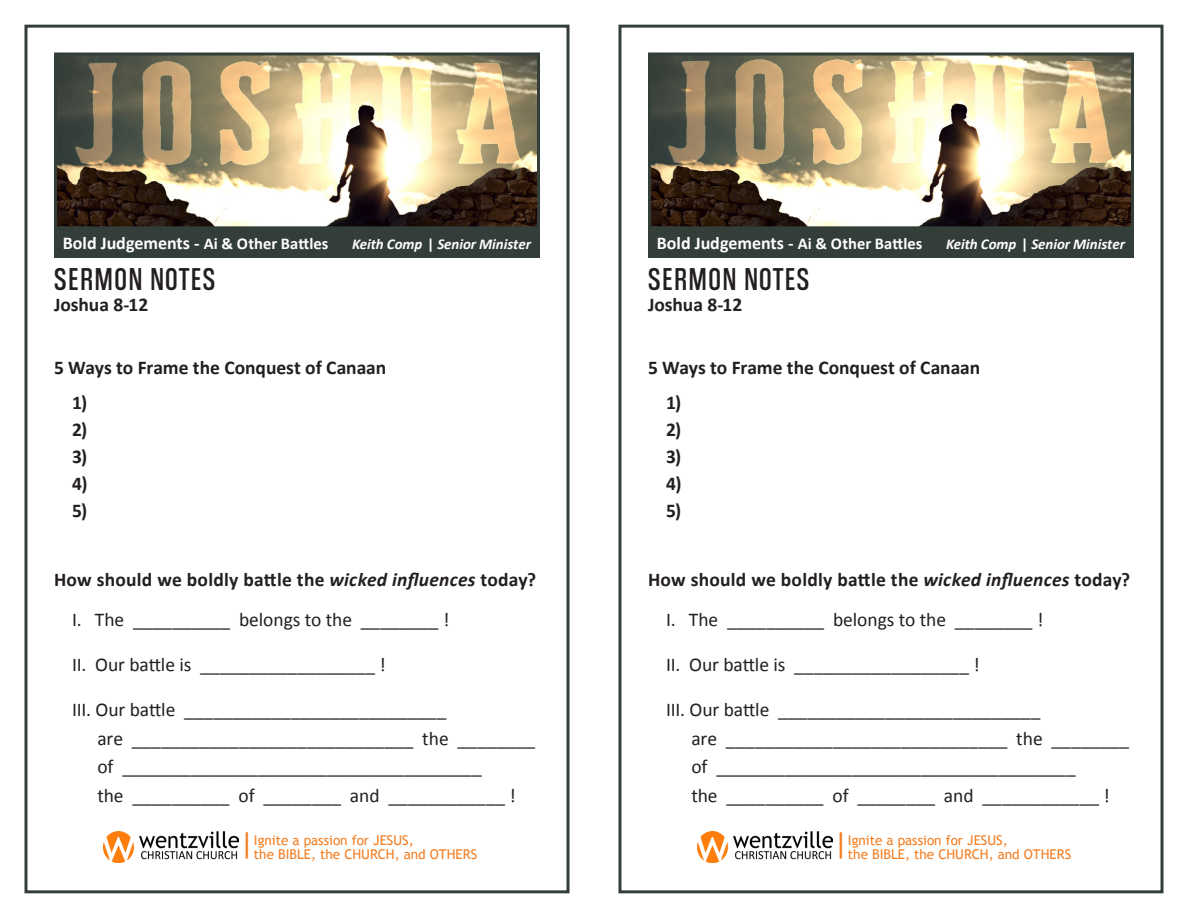
<style>
.page{position:relative;width:1188px;height:918px;background:#fff}
.page>*{position:absolute;margin:0;border:0;box-sizing:border-box;transform-origin:0 0}
.t1{font:33px "Coolvetica Condensed Rg";letter-spacing:.07em;color:#231f20}
.t2{font:29.55px "Calibri";color:#f47d21}
.t3{font:19.5px "Calibri";letter-spacing:-.005em;color:#231f20}
.t4{font:700 19.5px "Calibri";color:#231f20}
.t5{font:700 18px "Calibri";color:#fff}
.t6{font:italic 700 15px "Calibri";letter-spacing:-.005em;color:#fff}
.t7{font:13.5px "Trebuchet MS";color:#f47d21}
.s1{font-size:16.5px}
.s2{font-style:normal}
.s3{font-style:italic}
</style>
<div class="page">
<img style="left:698px;top:831px;width:135px;height:31px">
<img style="left:58px;top:56px;width:478px;height:169px">
<div style="left:54px;top:52px;width:486px;height:177px;border:3px solid #333e39"></div>
<div style="left:54px;top:229px;width:486px;height:29px;background:#333e3a"></div>
<img style="left:104px;top:831px;width:135px;height:31px">
<img style="left:652px;top:56px;width:478px;height:169px">
<div style="left:648px;top:52px;width:486px;height:177px;border:3px solid #333e39"></div>
<div style="left:648px;top:229px;width:486px;height:29px;background:#333e39"></div>
<div style="left:24px;top:25px;width:546px;height:868px;border:3px solid #333e39"></div>
<div style="left:618px;top:25px;width:546px;height:868px;border:3px solid #333e39"></div>
<p class="t5" style="left:63px;top:230px;width:267px">Bold Judgements - <span class="s1">Ai &amp; Other Battles</span></p>
<p class="t6" style="left:352px;top:234px;width:180px">Keith Comp <span class="s2">|</span> Senior Minister</p>
<p class="t1" style="left:54px;top:259px;width:163px">SERMON NOTES</p>
<p class="t4" style="left:54px;top:291px;width:96px">Joshua 8-12</p>
<p class="t5" style="left:657px;top:230px;width:267px">Bold Judgements - <span class="s1">Ai &amp; Other Battles</span></p>
<p class="t6" style="left:946px;top:234px;width:180px">Keith Comp <span class="s2">|</span> Senior Minister</p>
<p class="t1" style="left:648px;top:259px;width:163px">SERMON NOTES</p>
<p class="t4" style="left:648px;top:291px;width:96px">Joshua 8-12</p>
<p class="t4" style="left:54px;top:354px;width:334px">5 Ways to Frame the Conquest of Canaan</p>
<p class="t4" style="left:72px;top:389px;width:17px">1)</p>
<p class="t4" style="left:72px;top:416px;width:17px">2)</p>
<p class="t4" style="left:72px;top:443px;width:17px">3)</p>
<p class="t4" style="left:72px;top:470px;width:17px">4)</p>
<p class="t4" style="left:72px;top:497px;width:17px">5)</p>
<p class="t4" style="left:648px;top:354px;width:334px">5 Ways to Frame the Conquest of Canaan</p>
<p class="t4" style="left:666px;top:389px;width:17px">1)</p>
<p class="t4" style="left:666px;top:416px;width:17px">2)</p>
<p class="t4" style="left:666px;top:443px;width:17px">3)</p>
<p class="t4" style="left:666px;top:470px;width:17px">4)</p>
<p class="t4" style="left:666px;top:497px;width:17px">5)</p>
<p class="t4" style="left:54px;top:566px;width:484px">How should we boldly battle the <span class="s3">wicked influences</span> today?</p>
<p class="t3" style="left:72px;top:606px;width:379px">I. The __________ belongs to the ________ !</p>
<p class="t3" style="left:72px;top:651px;width:315px">II. Our battle is __________________ !</p>
<p class="t3" style="left:72px;top:696px;width:376px">III. Our battle ___________________________</p>
<p class="t3" style="left:98px;top:725px;width:439px">are _____________________________ the ________</p>
<p class="t3" style="left:98px;top:753px;width:386px">of _____________________________________</p>
<p class="t3" style="left:98px;top:782px;width:420px">the __________ of ________ and ____________ !</p>
<p class="t4" style="left:648px;top:566px;width:484px">How should we boldly battle the <span class="s3">wicked influences</span> today?</p>
<p class="t3" style="left:666px;top:606px;width:379px">I. The __________ belongs to the ________ !</p>
<p class="t3" style="left:666px;top:651px;width:315px">II. Our battle is __________________ !</p>
<p class="t3" style="left:666px;top:696px;width:376px">III. Our battle ___________________________</p>
<p class="t3" style="left:692px;top:725px;width:439px">are _____________________________ the ________</p>
<p class="t3" style="left:692px;top:753px;width:386px">of _____________________________________</p>
<p class="t3" style="left:692px;top:782px;width:420px">the __________ of ________ and ____________ !</p>
<p class="t2" style="left:240px;top:823px;width:15px">|</p>
<p class="t7" style="left:254px;top:833px;width:161px">Ignite a passion for JESUS,</p>
<p class="t7" style="left:254px;top:846px;width:225px">the BIBLE, the CHURCH, and OTHERS</p>
<p class="t2" style="left:834px;top:823px;width:15px">|</p>
<p class="t7" style="left:848px;top:833px;width:161px">Ignite a passion for JESUS,</p>
<p class="t7" style="left:848px;top:846px;width:225px">the BIBLE, the CHURCH, and OTHERS</p>
</div>
